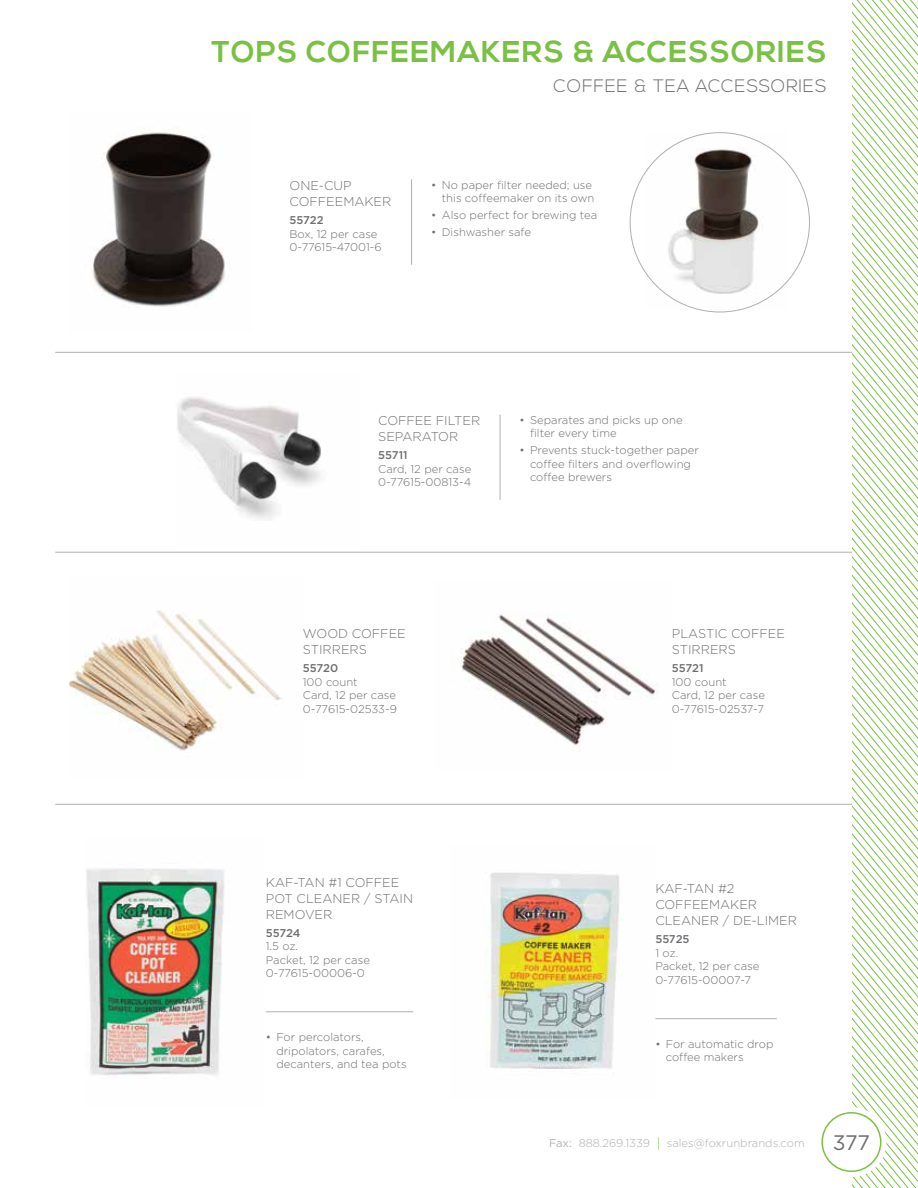
<style>
.page{position:relative;width:918px;height:1188px;background:#fff}
.page>*{position:absolute;margin:0;border:0;box-sizing:border-box;transform-origin:0 0}
.t1{font:700 30px "Nexa";letter-spacing:.04em;color:#7ac143}
.t2{font:21px "Gotham";color:#6d6e71}
.t3{font:300 18px "Nexa";letter-spacing:.04em;color:#6d6e71}
.t4{font:300 12.75px/16.2px "Gotham";color:#6d6e71}
.t5{font:300 11.25px/13.5px "Gotham";color:#6d6e71}
.t6{font:300 11.25px "Gotham";color:#adafb2}
.t7{font:500 11.25px "Gotham";letter-spacing:-.005em;color:#6d6e71}
.s1{font-weight:400}
.s2{font-size:13.5px;color:#7ac143}
</style>
<div class="page">
<svg style="left:852px;top:0;width:66px;height:1188px"></svg>
<div style="left:816px;top:1107px;width:71px;height:70px;background:#fff;border-radius:50%"></div>
<div style="left:821px;top:1112px;width:60px;height:60px;border:2px solid #7ac143;border-radius:50%"></div>
<img style="left:86px;top:868px;width:139px;height:208px">
<img style="left:486px;top:872px;width:138px;height:197px">
<img style="left:69px;top:610px;width:213px;height:141px">
<img style="left:460px;top:614px;width:198px;height:135px">
<img style="left:91px;top:128px;width:134px;height:179px">
<img style="left:646px;top:132px;width:140px;height:177px">
<hr style="left:55px;top:352px;width:797px;height:1px;background:#adafb2">
<hr style="left:55px;top:552px;width:797px;height:1px;background:#adafb2">
<hr style="left:55px;top:804px;width:797px;height:1px;background:#adafb2">
<img style="left:177px;top:397px;width:144px;height:123px">
<hr style="left:500px;top:415px;width:1px;height:85px;background:#adafb2">
<hr style="left:266px;top:1012px;width:147px;height:1px;background:#adafb2">
<hr style="left:655px;top:1018px;width:122px;height:1px;background:#adafb2">
<hr style="left:411px;top:179px;width:1px;height:86px;background:#adafb2">
<h1 class="t1" style="left:212px;top:34px;width:616px">TOPS COFFEEMAKERS &amp; ACCESSORIES</h1>
<h3 class="t3" style="left:553px;top:76px;width:275px">COFFEE &amp; TEA ACCESSORIES</h3>
<p class="t4" style="left:290px;top:177px;width:103px">ONE-CUP<br>COFFEEMAKER</p>
<p class="t7" style="left:290px;top:214px;width:36px">55722</p>
<p class="t5" style="left:290px;top:227px;width:94px">Box, 12 per case<br>0-77615-47001-6</p>
<p class="t5" style="left:431px;top:178px;width:165px;text-align:right">• No paper filter needed; use this coffeemaker on its own</p>
<p class="t5" style="left:431px;top:208px;width:167px">• Also perfect for brewing tea</p>
<p class="t5" style="left:431px;top:225px;width:101px">• Dishwasher safe</p>
<p class="t4" style="left:378px;top:412px;width:104px">COFFEE FILTER<br>SEPARATOR</p>
<p class="t7" style="left:378px;top:449px;width:31px">55711</p>
<p class="t5" style="left:378px;top:462px;width:95px">Card, 12 per case<br>0-77615-00813-4</p>
<p class="t5" style="left:530px;top:413px;width:154px;text-indent:-10px">• Separates and picks up one filter every time</p>
<p class="t5" style="left:530px;top:444px;width:170px;text-indent:-10px">• Prevents stuck-together paper coffee filters and overflowing coffee brewers</p>
<p class="t4" style="left:303px;top:625px;width:104px">WOOD COFFEE<br>STIRRERS</p>
<p class="t7" style="left:303px;top:662px;width:37px">55720</p>
<p class="t5" style="left:303px;top:675px;width:96px">100 count<br>Card, 12 per case<br>0-77615-02533-9</p>
<p class="t4" style="left:672px;top:625px;width:115px">PLASTIC COFFEE<br>STIRRERS</p>
<p class="t7" style="left:672px;top:662px;width:33px">55721</p>
<p class="t5" style="left:672px;top:675px;width:95px">100 count<br>Card, 12 per case<br>0-77615-02537-7</p>
<p class="t4" style="left:266px;top:874px;width:149px">KAF-TAN #1 COFFEE<br>POT CLEANER / STAIN<br>REMOVER</p>
<p class="t7" style="left:266px;top:927px;width:36px">55724</p>
<p class="t5" style="left:266px;top:940px;width:106px">1.5 oz.<br>Packet, 12 per case<br>0-77615-00006-0</p>
<p class="t5" style="left:276px;top:1030px;width:132px;text-indent:-10px">• For percolators, dripolators, carafes, decanters, and tea pots</p>
<p class="t4" style="left:655px;top:880px;width:143px">KAF-TAN #2<br>COFFEEMAKER<br>CLEANER / DE-LIMER</p>
<p class="t7" style="left:655px;top:933px;width:36px">55725</p>
<p class="t5" style="left:655px;top:946px;width:106px">1 oz.<br>Packet, 12 per case<br>0-77615-00007-7</p>
<p class="t5" style="left:666px;top:1037px;width:109px;text-indent:-10px">• For automatic drop coffee makers</p>
<p class="t6" style="left:549px;top:1137px;width:257px"><span class="s1">Fax:</span> 888.269.1339 <span class="s2">|</span> sales@foxrunbrands.com</p>
<h2 class="t2" style="left:833px;top:1131px;width:39px">377</h2>
</div>
